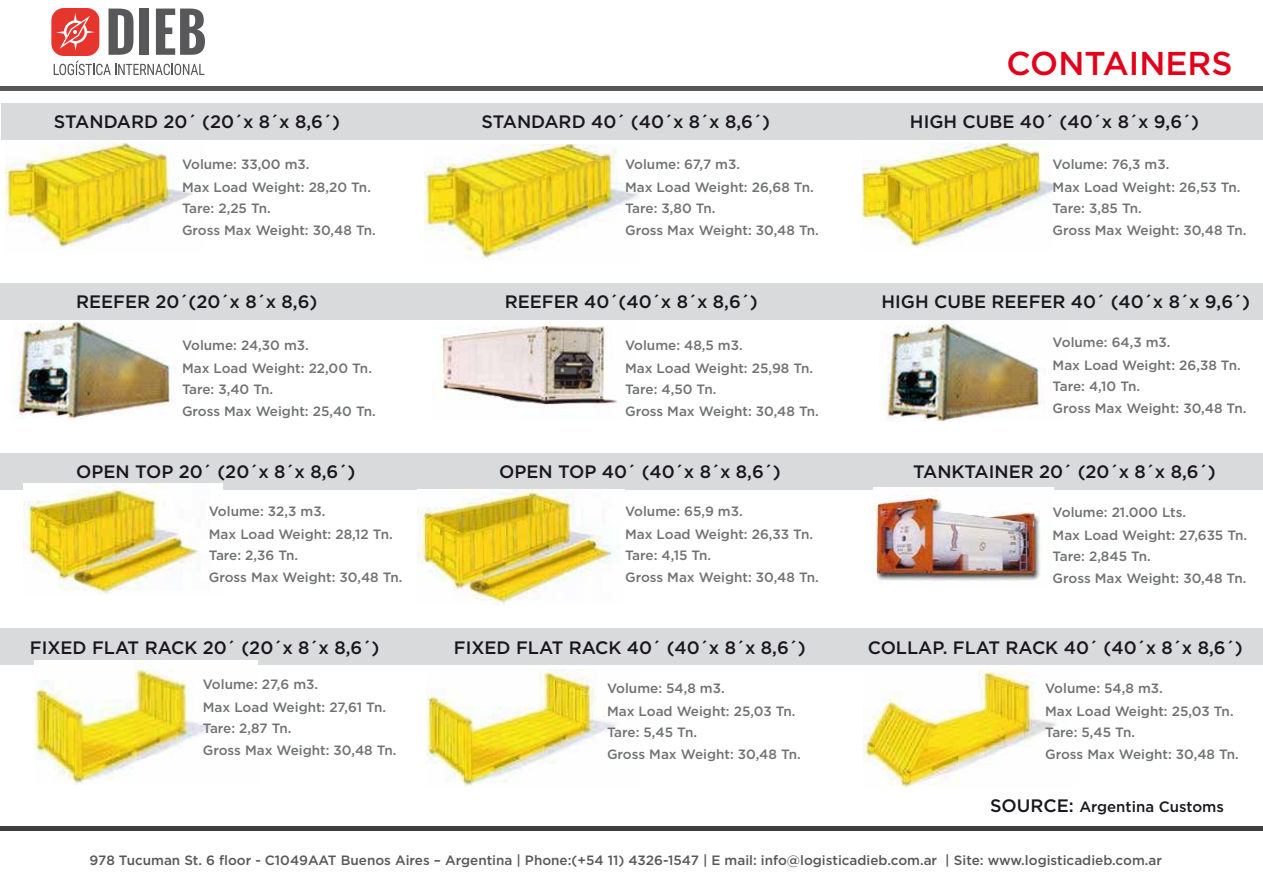
<style>
.page{position:relative;width:1263px;height:893px;background:#fff}
.page>*{position:absolute;margin:0;border:0;box-sizing:border-box;transform-origin:0 0}
.t1{font:500 33px "Gotham";color:#e2001a}
.t2{font:500 18px "Gotham";color:#1a171c}
.t3{font:500 15px "Gotham";color:#1a171c}
.t4{font:500 13.5px/23px "Gotham";color:#707172}
.t5{font:500 13.5px "Gotham";color:#58585a}
.s1{font-size:18px}
</style>
<div class="page">
<div style="left:0;top:629px;width:1263px;height:36px;background:#d9dadb"></div>
<div style="left:0;top:453px;width:1263px;height:36px;background:#d9dadb"></div>
<img style="left:879px;top:320px;width:166px;height:101px">
<img style="left:10px;top:320px;width:166px;height:98px">
<img style="left:441px;top:326px;width:177px;height:82px">
<div style="left:0;top:284px;width:1263px;height:36px;background:#d9dadb"></div>
<div style="left:2px;top:104px;width:1261px;height:36px;background:#d9dadb"></div>
<div style="left:0;top:86px;width:1263px;height:5px;background:#58585a"></div>
<hr style="left:0;top:827px;width:1263px;height:4px;background:#3e3d40">
<img style="left:6px;top:143px;width:187px;height:106px">
<img style="left:424px;top:144px;width:215px;height:116px">
<img style="left:862px;top:143px;width:191px;height:104px">
<img style="left:23px;top:484px;width:200px;height:110px">
<img style="left:418px;top:490px;width:198px;height:114px">
<img style="left:874px;top:487px;width:179px;height:96px">
<img style="left:35px;top:661px;width:222px;height:123px">
<img style="left:427px;top:669px;width:189px;height:118px">
<img style="left:863px;top:670px;width:193px;height:120px">
<svg style="left:108px;top:9px;width:25px;height:46px"></svg>
<div style="left:140px;top:9px;width:9px;height:46px;background:#58585a"></div>
<svg style="left:156px;top:9px;width:49px;height:46px"></svg>
<div style="left:51px;top:8px;width:48px;height:48px;background:#e5352d;border-radius:12px"></div>
<svg style="left:56px;top:13px;width:39px;height:38px"></svg>
<svg style="left:54px;top:61px;width:150px;height:14px"></svg>
<h2 class="t2" style="left:54px;top:109px;width:288px">STANDARD 20´ (20´x 8´x 8,6´)</h2>
<p class="t4" style="left:182px;top:153px;width:190px">Volume: 33,00 m3.<br>Max Load Weight: 28,20 Tn.</p>
<p class="t4" style="left:182px;top:197px;width:195px;line-height:22px">Tare: 2,25 Tn.<br>Gross Max Weight: 30,48 Tn.</p>
<h2 class="t2" style="left:76px;top:290px;width:243px">REEFER 20´(20´x 8´x 8,6)</h2>
<p class="t4" style="left:182px;top:333px;width:191px">Volume: 24,30 m3.<br>Max Load Weight: 22,00 Tn.</p>
<p class="t4" style="left:182px;top:378px;width:195px;line-height:22px">Tare: 3,40 Tn.<br>Gross Max Weight: 25,40 Tn.</p>
<h2 class="t2" style="left:76px;top:460px;width:281px">OPEN TOP 20´ (20´x 8´x 8,6´)</h2>
<p class="t4" style="left:209px;top:499px;width:185px">Volume: 32,3 m3.<br>Max Load Weight: 28,12 Tn.</p>
<p class="t4" style="left:209px;top:544px;width:195px;line-height:22px">Tare: 2,36 Tn.<br>Gross Max Weight: 30,48 Tn.</p>
<h2 class="t2" style="left:30px;top:636px;width:351px">FIXED FLAT RACK 20´ (20´x 8´x 8,6´)</h2>
<p class="t4" style="left:203px;top:672px;width:185px">Volume: 27,6 m3.<br>Max Load Weight: 27,61 Tn.</p>
<p class="t4" style="left:203px;top:717px;width:195px;line-height:22px">Tare: 2,87 Tn.<br>Gross Max Weight: 30,48 Tn.</p>
<h2 class="t2" style="left:481px;top:109px;width:290px">STANDARD 40´ (40´x 8´x 8,6´)</h2>
<p class="t4" style="left:625px;top:153px;width:190px">Volume: 67,7 m3.<br>Max Load Weight: 26,68 Tn.</p>
<p class="t4" style="left:625px;top:197px;width:195px;line-height:22px">Tare: 3,80 Tn.<br>Gross Max Weight: 30,48 Tn.</p>
<h2 class="t2" style="left:505px;top:290px;width:254px">REEFER 40´(40´x 8´x 8,6´)</h2>
<p class="t4" style="left:625px;top:333px;width:190px">Volume: 48,5 m3.<br>Max Load Weight: 25,98 Tn.</p>
<p class="t4" style="left:625px;top:378px;width:195px;line-height:22px">Tare: 4,50 Tn.<br>Gross Max Weight: 30,48 Tn.</p>
<h2 class="t2" style="left:499px;top:460px;width:283px">OPEN TOP 40´ (40´x 8´x 8,6´)</h2>
<p class="t4" style="left:625px;top:499px;width:189px">Volume: 65,9 m3.<br>Max Load Weight: 26,33 Tn.</p>
<p class="t4" style="left:625px;top:544px;width:195px;line-height:22px">Tare: 4,15 Tn.<br>Gross Max Weight: 30,48 Tn.</p>
<h2 class="t2" style="left:454px;top:636px;width:353px">FIXED FLAT RACK 40´ (40´x 8´x 8,6´)</h2>
<p class="t4" style="left:607px;top:676px;width:190px">Volume: 54,8 m3.<br>Max Load Weight: 25,03 Tn.</p>
<p class="t4" style="left:607px;top:721px;width:195px;line-height:22px">Tare: 5,45 Tn.<br>Gross Max Weight: 30,48 Tn.</p>
<h1 class="t1" style="left:1006px;top:42px;width:227px">CONTAINERS</h1>
<h2 class="t2" style="left:910px;top:109px;width:291px">HIGH CUBE 40´ (40´x 8´x 9,6´)</h2>
<p class="t4" style="left:1052px;top:153px;width:189px">Volume: 76,3 m3.<br>Max Load Weight: 26,53 Tn.</p>
<p class="t4" style="left:1052px;top:197px;width:195px;line-height:22px">Tare: 3,85 Tn.<br>Gross Max Weight: 30,48 Tn.</p>
<h2 class="t2" style="left:881px;top:290px;width:370px">HIGH CUBE REEFER 40´ (40´x 8´x 9,6´)</h2>
<p class="t4" style="left:1052px;top:330px;width:190px">Volume: 64,3 m3.<br>Max Load Weight: 26,38 Tn.</p>
<p class="t4" style="left:1052px;top:375px;width:195px;line-height:22px">Tare: 4,10 Tn.<br>Gross Max Weight: 30,48 Tn.</p>
<h2 class="t2" style="left:913px;top:460px;width:304px">TANKTAINER 20´ (20´x 8´x 8,6´)</h2>
<p class="t4" style="left:1052px;top:501px;width:196px">Volume: 21.000 Lts.<br>Max Load Weight: 27,635 Tn.</p>
<p class="t4" style="left:1052px;top:545px;width:195px;line-height:22px">Tare: 2,845 Tn.<br>Gross Max Weight: 30,48 Tn.</p>
<h2 class="t2" style="left:868px;top:636px;width:376px">COLLAP. FLAT RACK 40´ (40´x 8´x 8,6´)</h2>
<p class="t4" style="left:1045px;top:676px;width:190px">Volume: 54,8 m3.<br>Max Load Weight: 25,03 Tn.</p>
<p class="t4" style="left:1045px;top:721px;width:195px;line-height:22px">Tare: 5,45 Tn.<br>Gross Max Weight: 30,48 Tn.</p>
<p class="t3" style="left:990px;top:796px;width:235px"><span class="s1">SOURCE:</span> Argentina Customs</p>
<p class="t5" style="left:90px;top:851px;width:1074px">978 Tucuman St. 6 floor - C1049AAT Buenos Aires – Argentina | Phone:(+54 11) 4326-1547 | E mail: info@logisticadieb.com.ar | Site: www.logisticadieb.com.ar</p>
</div>
